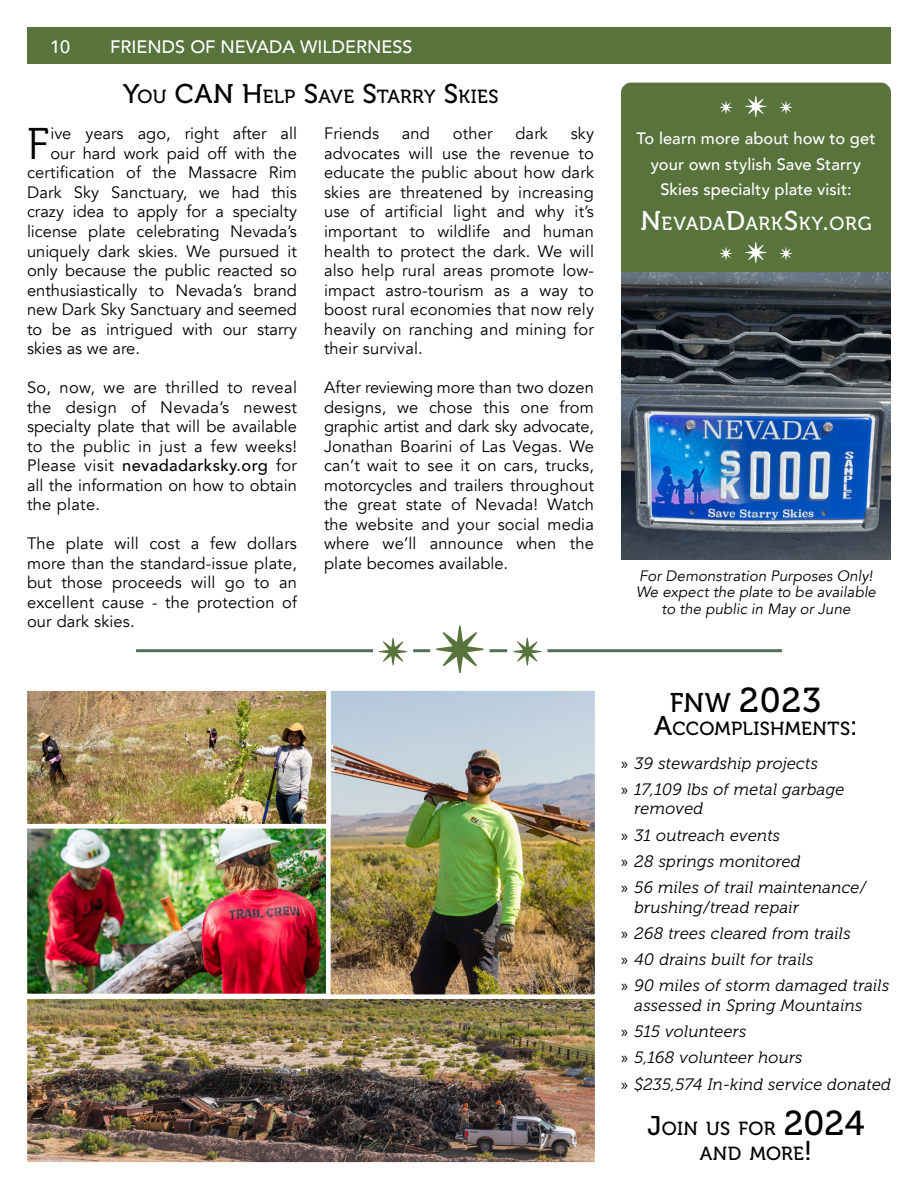
<style>
.page{position:relative;width:918px;height:1188px;background:#fff}
.page>*{position:absolute;margin:0;border:0;box-sizing:border-box;transform-origin:0 0}
.t1{font:44.25px "Museo 300";color:#000}
.body_copy{font:34.5px "Museo 500";color:#000}
.t2{font:27px "Museo 500";color:#000}
.body_copy-2{font:18.9px/25.5px "Museo 500";letter-spacing:.015em;color:#000;text-align:center}
.t3{font:18.9px "Museo 500";letter-spacing:.045em;color:#fff}
.t4{font:500 18px "Avenir";color:#fff}
.t5{font:16.5px/19.5px "Avenir";color:#000;text-align:justify}
.t6{font:italic 16.5px/19.5px "Museo 300";letter-spacing:.02em;color:#000}
.t7{font:500 16.5px/25.5px "Avenir";letter-spacing:.005em;color:#fff;text-align:center}
.t8{font:italic 15px/16.5px "Avenir";letter-spacing:.005em;color:#000;text-align:center}
.s1{font-size:18.9px}
.s2{font-size:27px}
.s3{font-weight:500}
.s4{font-family:"Myriad Pro";font-style:normal}
.s5{font-size:34.5px}
</style>
<div class="page">
<div style="left:27px;top:27px;width:864px;height:37px;background:#58733c"></div>
<hr style="left:136px;top:649px;width:646px;height:3px;background:#4f6e5b">
<svg style="left:369px;top:625px;width:182px;height:48px"></svg>
<img style="left:28px;top:691px;width:298px;height:302px">
<div style="left:23px;top:824px;width:308px;height:174px;border:4px solid #fff"></div>
<img style="left:331px;top:691px;width:263px;height:303px">
<div style="left:326px;top:686px;width:273px;height:339px;border:4px solid #fff"></div>
<img style="left:28px;top:999px;width:566px;height:163px">
<div style="left:23px;top:994px;width:576px;height:173px;border:4px solid #fff"></div>
<div style="left:23px;top:686px;width:308px;height:142px;border:4px solid #fff"></div>
<div style="left:621px;top:83px;width:270px;height:203px;background:#58733c;border-radius:10px"></div>
<img style="left:621px;top:272px;width:270px;height:287px">
<svg style="left:720px;top:96px;width:72px;height:21px"></svg>
<svg style="left:720px;top:242px;width:72px;height:21px"></svg>
<p class="t4" style="left:50px;top:31px;width:22px">10</p>
<p class="t4" style="left:110px;top:31px;width:304px">FRIENDS OF NEVADA WILDERNESS</p>
<p class="t2" style="left:123px;top:79px;width:72px">Y<span class="s1">OU</span> CAN</p>
<p class="body_copy-2" style="left:242px;top:84px;width:258px"><span class="s2">H</span>ELP <span class="s2">S</span>AVE <span class="s2">S</span>TARRY <span class="s2">S</span>KIES</p>
<p class="t1" style="left:27px;top:120px;width:24px">F</p>
<p class="t5" style="left:50px;top:124px;width:248px">ive years ago, right after all</p>
<p class="t5" style="left:50px;top:144px;width:248px">our hard work paid off with the</p>
<p class="t5" style="left:27px;top:163px;width:272px">certification of the Massacre Rim</p>
<p class="t5" style="left:27px;top:183px;width:271px">Dark Sky Sanctuary, we had this</p>
<p class="t5" style="left:27px;top:202px;width:271px">crazy idea to apply for a specialty</p>
<p class="t5" style="left:27px;top:222px;width:271px">license plate celebrating Nevada’s</p>
<p class="t5" style="left:27px;top:241px;width:272px">uniquely dark skies. We pursued it</p>
<p class="t5" style="left:27px;top:261px;width:272px">only because the public reacted so</p>
<p class="t5" style="left:27px;top:280px;width:271px">enthusiastically to Nevada’s brand</p>
<p class="t5" style="left:27px;top:300px;width:272px">new Dark Sky Sanctuary and seemed</p>
<p class="t5" style="left:27px;top:319px;width:272px">to be as intrigued with our starry</p>
<p class="t5" style="left:27px;top:339px;width:115px">skies as we are.</p>
<p class="t5" style="left:27px;top:378px;width:272px">So, now, we are thrilled to reveal the design of Nevada’s newest specialty plate that will be available to the public in just a few weeks!<br>Please visit <span class="s3">nevadadarksky.org</span> for all the information on how to obtain the plate.</p>
<p class="t5" style="left:27px;top:534px;width:272px">The plate will cost a few dollars more than the standard-issue plate, but those proceeds will go to an excellent cause - the protection of our dark skies.</p>
<p class="t5" style="left:324px;top:124px;width:272px;text-indent:247px">sky advocates will use the revenue to educate the public about how dark skies are threatened by increasing use of artificial light and why it’s important to wildlife and human health to protect the dark. We will also help rural areas promote low&shy;impact astro-tourism as a way to boost rural economies that now rely heavily on ranching and mining for their survival.</p>
<p class="t5" style="left:324px;top:378px;width:272px">After reviewing more than two dozen designs, we chose this one from graphic artist and dark sky advocate, Jonathan Boarini of Las Vegas. We can’t wait to see it on cars, trucks, motorcycles and trailers throughout the great state of Nevada! Watch the website and your social media where we’ll announce when the plate becomes available.</p>
<p class="t5" style="left:324px;top:124px;width:57px">Friends</p>
<p class="t5" style="left:402px;top:124px;width:30px">and</p>
<p class="t5" style="left:453px;top:124px;width:41px">other</p>
<p class="t5" style="left:515px;top:124px;width:34px">dark</p>
<p class="t7" style="left:636px;top:125px;width:241px">To learn more about how to get your own stylish Save Starry<br>Skies specialty plate visit:</p>
<p class="t3" style="left:640px;top:213px;width:233px"><span class="s2">N</span>EVADA<span class="s2">D</span>ARK<span class="s2">S</span>KY<span class="s2">.</span>ORG</p>
<p class="t8" style="left:636px;top:568px;width:241px">For Demonstration Purposes Only!<br>We expect the plate to be available to the public in May or June</p>
<p class="body_copy" style="left:670px;top:681px;width:153px"><span class="s2">FNW</span> 2023</p>
<p class="body_copy-2" style="left:654px;top:716px;width:205px"><span class="s2">A</span>CCOMPLISHMENTS<span class="s2">:</span></p>
<p class="t6" style="left:621px;top:753px;width:199px"><span class="s4">»</span> 39 stewardship projects</p>
<p class="t6" style="left:634px;top:780px;width:211px;text-indent:-14px"><span class="s4">»</span> 17,109 lbs of metal garbage removed</p>
<p class="t6" style="left:621px;top:825px;width:161px"><span class="s4">»</span> 31 outreach events</p>
<p class="t6" style="left:621px;top:852px;width:181px"><span class="s4">»</span> 28 springs monitored</p>
<p class="t6" style="left:634px;top:878px;width:233px;text-indent:-14px"><span class="s4">»</span> 56 miles of trail maintenance/ brushing/tread repair</p>
<p class="t6" style="left:621px;top:924px;width:231px"><span class="s4">»</span> 268 trees cleared from trails</p>
<p class="t6" style="left:621px;top:950px;width:194px"><span class="s4">»</span> 40 drains built for trails</p>
<p class="t6" style="left:634px;top:976px;width:256px;text-indent:-14px"><span class="s4">»</span> 90 miles of storm damaged trails assessed in Spring Mountains</p>
<p class="t6" style="left:621px;top:1022px;width:127px"><span class="s4">»</span> 515 volunteers</p>
<p class="t6" style="left:621px;top:1048px;width:183px"><span class="s4">»</span> 5,168 volunteer hours</p>
<p class="t6" style="left:621px;top:1074px;width:272px"><span class="s4">»</span> $235,574 In-kind service donated</p>
<p class="body_copy-2" style="left:647px;top:1116px;width:219px"><span class="s2">J</span>OIN US FOR <span class="s5">2024<br></span>AND MORE<span class="s2">!</span></p>
</div>
